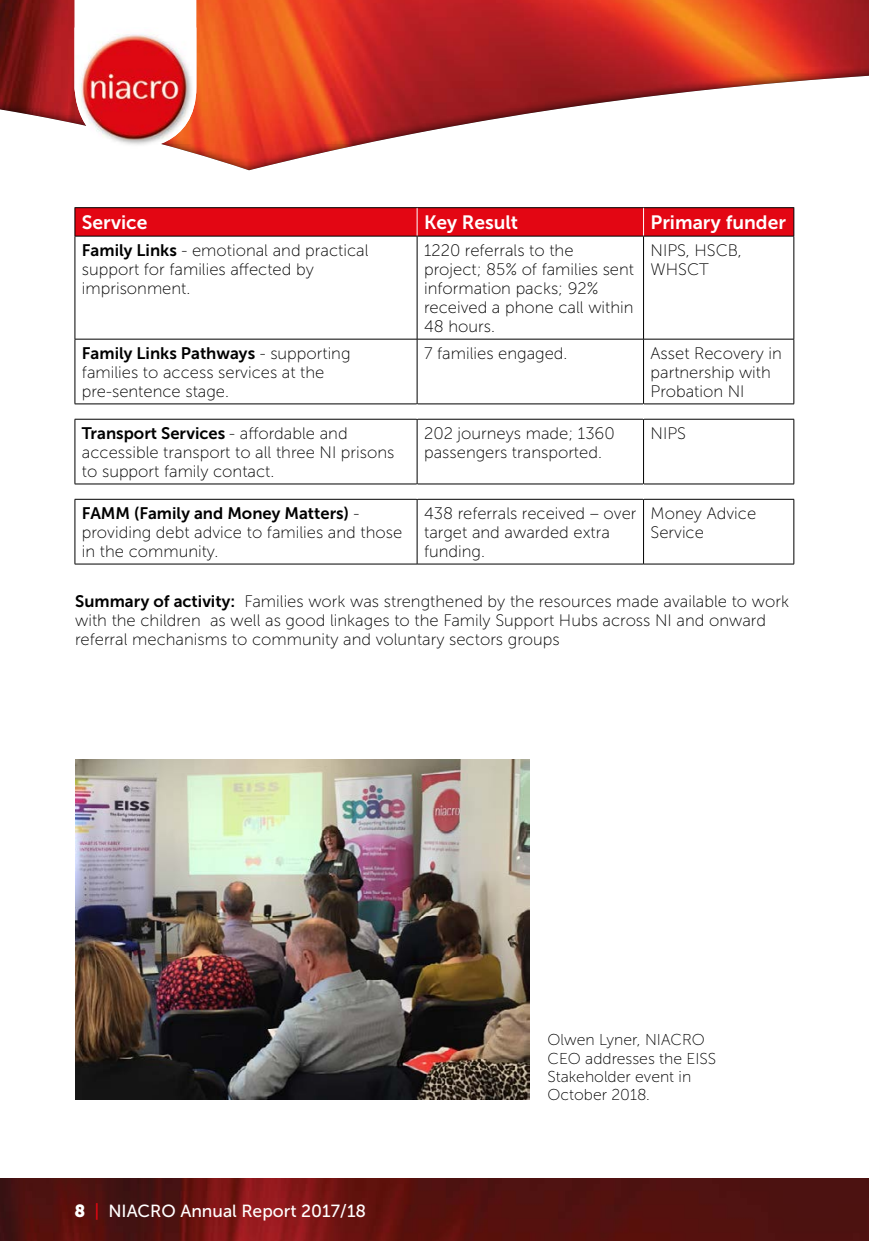
<style>
.page{position:relative;width:869px;height:1241px;background:#fff}
.page>*{position:absolute;margin:0;border:0;box-sizing:border-box;transform-origin:0 0}
.t1{font:19.25px "Museo Sans 700";color:#fff}
.t2{font:17.5px "Museo Sans 500";color:#fff}
.t3{font:16.62px/19.1px "Museo Sans 100";color:#000}
.t4{font:16.62px "Museo Sans 700";color:#000}
.t5{font:15.75px/18px "Museo Sans 100";color:#000}
.s1{font-family:"Museo Sans 700"}
.s2{font-family:"Museo Sans 100"}
.s3{font-family:"Museo Sans 900"}
.s4{color:#e30613}
</style>
<div class="page">
<svg style="left:75px;top:237px;width:718px;height:326px"></svg>
<hr style="left:74px;top:207px;width:343px;height:1px;background:#000">
<hr style="left:417px;top:207px;width:226px;height:1px;background:#000">
<hr style="left:643px;top:207px;width:150px;height:1px;background:#000">
<svg style="left:74px;top:208px;width:720px;height:28px;background:#dd0613"></svg>
<hr style="left:75px;top:236px;width:342px;height:1px;background:#000">
<hr style="left:75px;top:236px;width:1px;height:103px;background:#000">
<hr style="left:417px;top:236px;width:226px;height:1px;background:#000">
<hr style="left:416px;top:236px;width:1px;height:103px;background:#000">
<hr style="left:643px;top:236px;width:150px;height:1px;background:#000">
<hr style="left:643px;top:236px;width:1px;height:103px;background:#000">
<hr style="left:793px;top:236px;width:1px;height:103px;background:#000">
<hr style="left:75px;top:339px;width:342px;height:1px;background:#000">
<hr style="left:75px;top:339px;width:1px;height:64px;background:#000">
<hr style="left:417px;top:339px;width:226px;height:1px;background:#000">
<hr style="left:416px;top:339px;width:1px;height:64px;background:#000">
<hr style="left:643px;top:339px;width:150px;height:1px;background:#000">
<hr style="left:643px;top:339px;width:1px;height:64px;background:#000">
<hr style="left:793px;top:339px;width:1px;height:64px;background:#000">
<hr style="left:75px;top:403px;width:342px;height:1px;background:#000">
<hr style="left:417px;top:403px;width:226px;height:1px;background:#000">
<hr style="left:643px;top:403px;width:150px;height:1px;background:#000">
<hr style="left:75px;top:419px;width:342px;height:1px;background:#000">
<hr style="left:75px;top:419px;width:1px;height:64px;background:#000">
<hr style="left:417px;top:419px;width:226px;height:1px;background:#000">
<hr style="left:416px;top:419px;width:1px;height:64px;background:#000">
<hr style="left:643px;top:419px;width:150px;height:1px;background:#000">
<hr style="left:643px;top:419px;width:1px;height:64px;background:#000">
<hr style="left:793px;top:419px;width:1px;height:64px;background:#000">
<hr style="left:75px;top:483px;width:342px;height:1px;background:#000">
<hr style="left:417px;top:483px;width:226px;height:1px;background:#000">
<hr style="left:643px;top:483px;width:150px;height:1px;background:#000">
<hr style="left:75px;top:499px;width:342px;height:1px;background:#000">
<hr style="left:75px;top:499px;width:1px;height:64px;background:#000">
<hr style="left:417px;top:499px;width:226px;height:1px;background:#000">
<hr style="left:416px;top:499px;width:1px;height:64px;background:#000">
<hr style="left:643px;top:499px;width:150px;height:1px;background:#000">
<hr style="left:643px;top:499px;width:1px;height:64px;background:#000">
<hr style="left:793px;top:499px;width:1px;height:64px;background:#000">
<hr style="left:75px;top:563px;width:342px;height:1px;background:#000">
<hr style="left:417px;top:563px;width:226px;height:1px;background:#000">
<hr style="left:643px;top:563px;width:150px;height:1px;background:#000">
<svg style="left:416px;top:404px;width:1px;height:15px"></svg>
<svg style="left:643px;top:404px;width:1px;height:15px"></svg>
<svg style="left:416px;top:484px;width:1px;height:15px"></svg>
<svg style="left:643px;top:484px;width:1px;height:15px"></svg>
<img style="left:0;top:1178px;width:868px;height:62px">
<svg style="left:0;top:0;width:868px;height:171px"></svg>
<svg style="left:74px;top:0;width:122px;height:28px"></svg>
<img style="left:74px;top:28px;width:122px;height:120px">
<img style="left:75px;top:759px;width:454px;height:340px">
<p class="t1" style="left:82px;top:212px;width:67px">Service</p>
<p class="t1" style="left:424px;top:212px;width:96px">Key Result</p>
<p class="t1" style="left:650px;top:212px;width:137px">Primary funder</p>
<p class="t3" style="left:82px;top:240px;width:288px"><span class="s1">Family Links</span> - emotional and practical support for families affected by imprisonment.</p>
<p class="t3" style="left:424px;top:240px;width:211px">1220 referrals to the project; 85% of families sent information packs; 92% received a phone call within<br>48 hours.</p>
<p class="t3" style="left:650px;top:240px;width:93px">NIPS, HSCB,<br>WHSCT</p>
<p class="t4" style="left:82px;top:343px;width:270px">Family Links Pathways <span class="s2">- supporting</span></p>
<p class="t3" style="left:82px;top:362px;width:244px">families to access services at the pre-sentence stage.</p>
<p class="t3" style="left:424px;top:343px;width:145px">7 families engaged.</p>
<p class="t3" style="left:650px;top:343px;width:133px">Asset Recovery in partnership with<br>Probation NI</p>
<p class="t4" style="left:82px;top:423px;width:267px">Transport Services <span class="s2">- affordable and</span></p>
<p class="t3" style="left:82px;top:442px;width:314px">accessible transport to all three NI prisons to support family contact.</p>
<p class="t4" style="left:82px;top:503px;width:279px">FAMM (Family and Money Matters) <span class="s2">-</span></p>
<p class="t3" style="left:82px;top:522px;width:322px">providing debt advice to families and those in the community.</p>
<p class="t3" style="left:424px;top:423px;width:192px">202 journeys made; 1360 passengers transported.</p>
<p class="t3" style="left:650px;top:423px;width:37px">NIPS</p>
<p class="t3" style="left:424px;top:503px;width:214px">438 referrals received – over target and awarded extra funding.</p>
<p class="t3" style="left:650px;top:503px;width:107px">Money Advice<br>Service</p>
<p class="t3" style="left:75px;top:591px;width:715px"><span class="s1">Summary of activity:</span> Families work was strengthened by the resources made available to work with the children as well as good linkages to the Family Support Hubs across NI and onward referral mechanisms to community and voluntary sectors groups</p>
<p class="t2" style="left:74px;top:1200px;width:293px"><span class="s3">8</span> <span class="s4">|</span> NIACRO Annual Report 2017/18</p>
<p class="t5" style="left:547px;top:1031px;width:170px">Olwen Lyner, NIACRO<br>CEO addresses the EISS<br>Stakeholder event in<br>October 2018.</p>
</div>
